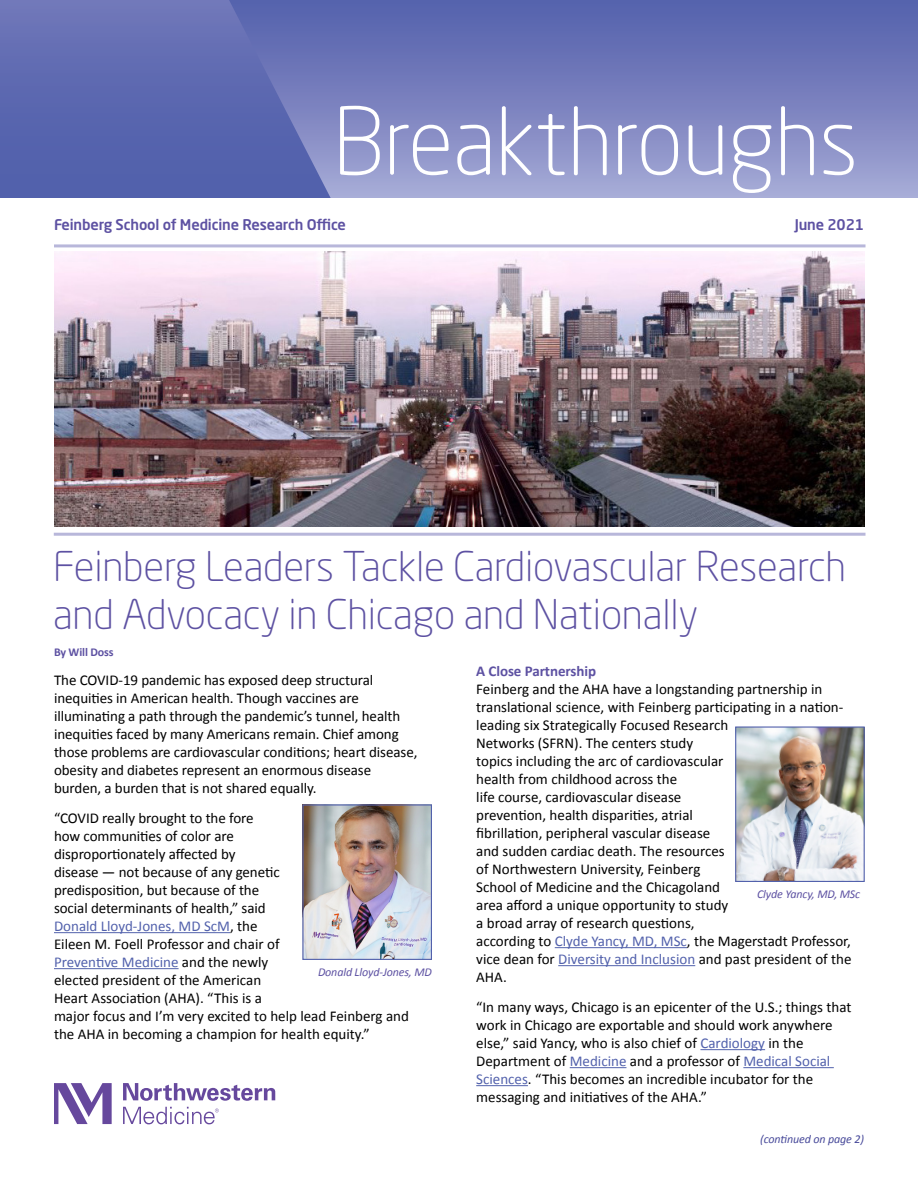
<style>
.page{position:relative;width:918px;height:1188px;background:#fff}
.page>*{position:absolute;margin:0;border:0;box-sizing:border-box;transform-origin:0 0}
.t1{font:300 40.5px/48px "Neo Sans Pro";letter-spacing:-.005em;color:#5d51a2}
.t2{font:15px/18px "Calibri";color:#000}
.t3{font:700 15px "Calibri";letter-spacing:-.005em;color:#5d51a2}
.t4{font:500 14.7px "Neo Sans Pro";letter-spacing:-.01em;color:#5d51a2}
.t5{font:italic 12px "Calibri";letter-spacing:-.01em;color:#5d51a2}
.t6{font:italic 12px "Calibri";letter-spacing:-.01em;color:#484a9a}
.t7{font:700 12px "Calibri";letter-spacing:-.01em;color:#5d51a2}
.s1{color:#5261ac}
</style>
<div class="page">
<svg style="left:123px;top:1083px;width:152px;height:18px"></svg>
<svg style="left:54px;top:1083px;width:58px;height:41px"></svg>
<svg style="left:123px;top:1107px;width:96px;height:17px"></svg>
<hr style="left:54px;top:932px;width:176px;height:1px;background:#5261ac">
<hr style="left:54px;top:968px;width:125px;height:1px;background:#5261ac">
<hr style="left:555px;top:947px;width:132px;height:1px;background:#5261ac">
<hr style="left:558px;top:965px;width:137px;height:1px;background:#5261ac">
<hr style="left:700px;top:1049px;width:65px;height:1px;background:#5261ac">
<hr style="left:570px;top:1067px;width:56px;height:1px;background:#5261ac">
<hr style="left:743px;top:1067px;width:91px;height:1px;background:#5261ac">
<hr style="left:476px;top:1085px;width:52px;height:1px;background:#5261ac">
<div style="left:198px;top:0;width:720px;height:198px;background:linear-gradient(to bottom,#515daa,#a5a8d5)"></div>
<svg style="left:340px;top:106px;width:40px;height:69px"></svg>
<svg style="left:390px;top:125px;width:59px;height:50px"></svg>
<svg style="left:457px;top:125px;width:33px;height:50px"></svg>
<svg style="left:502px;top:106px;width:30px;height:69px"></svg>
<svg style="left:538px;top:114px;width:27px;height:61px"></svg>
<svg style="left:574px;top:106px;width:33px;height:69px"></svg>
<svg style="left:618px;top:125px;width:60px;height:50px"></svg>
<svg style="left:689px;top:125px;width:33px;height:50px"></svg>
<svg style="left:733px;top:125px;width:38px;height:68px"></svg>
<svg style="left:781px;top:106px;width:33px;height:69px"></svg>
<svg style="left:824px;top:125px;width:30px;height:50px"></svg>
<svg style="left:0;top:0;width:331px;height:198px;background:#5e6ab1"></svg>
<hr style="left:54px;top:244px;width:812px;height:3px;background:#b8b7da">
<hr style="left:54px;top:533px;width:812px;height:3px;background:#b8b7da">
<img style="left:54px;top:252px;width:811px;height:274px">
<img style="left:737px;top:728px;width:126px;height:152px">
<div style="left:735px;top:726px;width:130px;height:156px;border:1px solid #5261ac"></div>
<img style="left:304px;top:806px;width:126px;height:152px">
<div style="left:302px;top:804px;width:130px;height:156px;border:1px solid #5261ac"></div>
<p class="t4" style="left:54px;top:215px;width:293px">Feinberg School of Medicine Research Office</p>
<p class="t4" style="left:795px;top:215px;width:71px">June 2021</p>
<h1 class="t1" style="left:53px;top:542px;width:794px">Feinberg Leaders Tackle Cardiovascular Research and Advocacy in Chicago and Nationally</h1>
<p class="t7" style="left:54px;top:645px;width:61px">By Will Doss</p>
<p class="t2" style="left:54px;top:671px;width:365px">The COVID-19 pandemic has exposed deep structural inequities in American health. Though vaccines are illuminating a path through the pandemic’s tunnel, health inequities faced by many Americans remain. Chief among those problems are cardiovascular conditions; heart disease, obesity and diabetes represent an enormous disease burden, a burden that is not shared equally.</p>
<p class="t2" style="left:54px;top:809px;width:357px">“COVID really brought to the fore<br>how communities of color are<br>disproportionately affected by<br>disease — not because of any genetic<br>predisposition, but because of the<br>social determinants of health,” said<br><span class="s1">Donald Lloyd-Jones, MD ScM</span>, the<br>Eileen M. Foell Professor and chair of<br><span class="s1">Preventive Medicine</span> and the newly<br>elected president of the American<br>Heart Association (AHA). “This is a<br>major focus and I’m very excited to help lead Feinberg and the AHA in becoming a champion for health equity.”</p>
<p class="t5" style="left:318px;top:964px;width:115px">Donald Lloyd-Jones, MD</p>
<p class="t3" style="left:476px;top:662px;width:121px">A Close Partnership</p>
<p class="t2" style="left:476px;top:680px;width:377px">Feinberg and the AHA have a longstanding partnership in translational science, with Feinberg participating in a nation&shy;leading six Strategically Focused Research<br>Networks (SFRN). The centers study<br>topics including the arc of cardiovascular<br>health from childhood across the<br>life course, cardiovascular disease<br>prevention, health disparities, atrial<br>fibrillation, peripheral vascular disease<br>and sudden cardiac death. The resources<br>of Northwestern University, Feinberg<br>School of Medicine and the Chicagoland<br>area afford a unique opportunity to study<br>a broad array of research questions,<br>according to <span class="s1">Clyde Yancy, MD, MSc</span>, the Magerstadt Professor, vice dean for <span class="s1">Diversity and Inclusion</span> and past president of the AHA.</p>
<p class="t2" style="left:476px;top:998px;width:377px">“In many ways, Chicago is an epicenter of the U.S.; things that work in Chicago are exportable and should work anywhere else,” said Yancy, who is also chief of <span class="s1">Cardiology</span> in the Department of <span class="s1">Medicine</span> and a professor of <span class="s1">Medical Social Sciences</span>. “This becomes an incredible incubator for the messaging and initiatives of the AHA.”</p>
<p class="t6" style="left:760px;top:1131px;width:105px">(continued on page 2)</p>
<p class="t5" style="left:757px;top:886px;width:105px">Clyde Yancy, MD, MSc</p>
</div>
